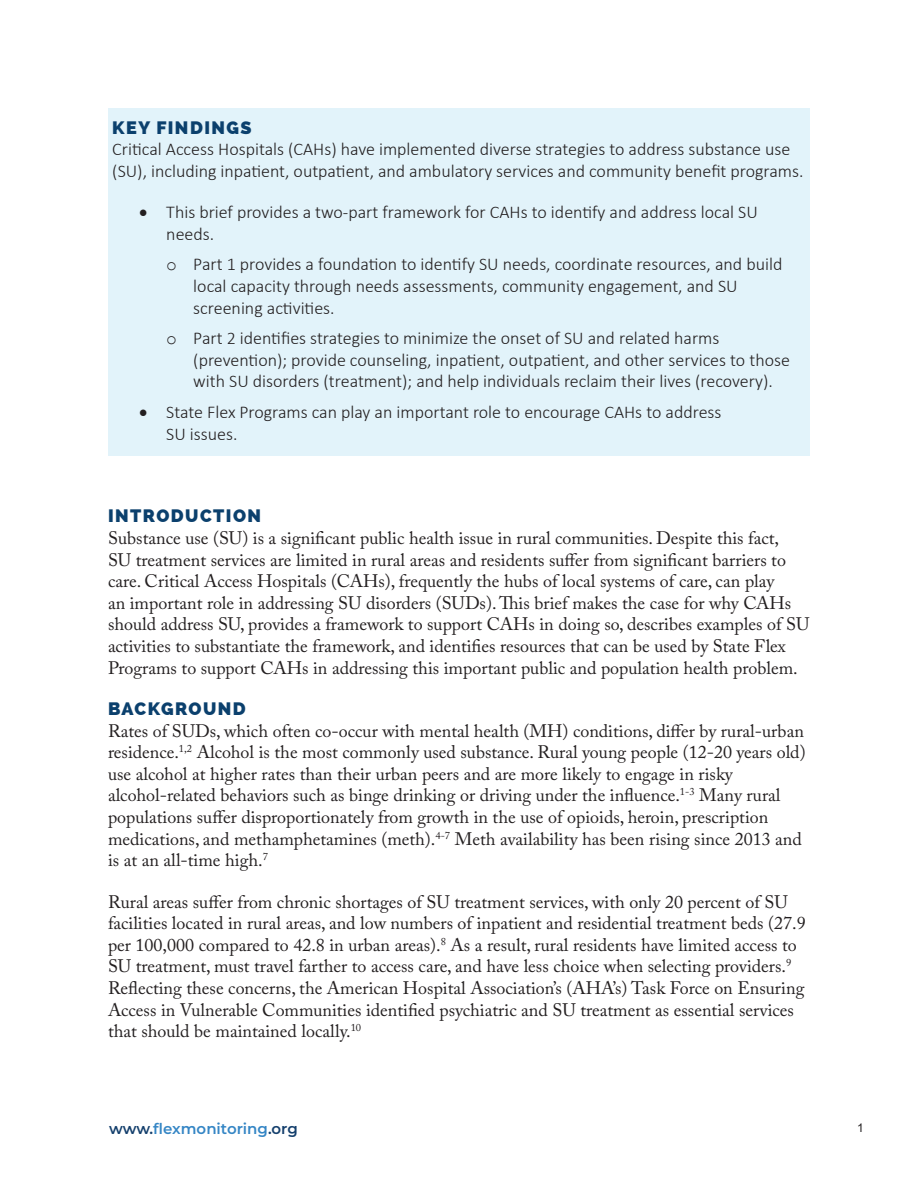
<style>
.page{position:relative;width:918px;height:1188px;background:#fff}
.page>*{position:absolute;margin:0;border:0;box-sizing:border-box;transform-origin:0 0}
.FMT_body_text{font:18px/21.6px "Adobe Caslon Pro";color:#231f20}
.FMT_body_text-2{font:300 18px/21.6px "Calibri";color:#231f20}
.t1{font:600 15px "Montserrat";color:#3586c5}
.t2{font:12px "Arial";color:#231f20}
.s1{font-family:"Raleway";font-weight:800;color:#0b406d}
.s2{font-family:"Courier New";font-weight:400}
.s3{color:#15406d}
</style>
<div class="page">
<div style="left:108px;top:108px;width:702px;height:348px;background:#e2f3fa"></div>
<p class="FMT_body_text-2" style="left:112px;top:117px;width:693px"><span class="s1">KEY FINDINGS<br></span>Critical Access Hospitals (CAHs) have implemented diverse strategies to address substance use (SU), including inpatient, outpatient, and ambulatory services and community benefit programs.</p>
<p class="FMT_body_text-2" style="left:166px;top:201px;width:593px;text-indent:-27px">• This brief provides a two-part framework for CAHs to identify and address local SU needs.</p>
<p class="FMT_body_text-2" style="left:193px;top:253px;width:591px;text-indent:-27px"><span class="s2">o</span> Part 1 provides a foundation to identify SU needs, coordinate resources, and build local capacity through needs assessments, community engagement, and SU screening activities.</p>
<p class="FMT_body_text-2" style="left:193px;top:327px;width:598px;text-indent:-27px"><span class="s2">o</span> Part 2 identifies strategies to minimize the onset of SU and related harms (prevention); provide counseling, inpatient, outpatient, and other services to those with SU disorders (treatment); and help individuals reclaim their lives (recovery).</p>
<p class="FMT_body_text-2" style="left:166px;top:401px;width:557px;text-indent:-27px">• State Flex Programs can play an important role to encourage CAHs to address<br>SU issues.</p>
<p class="FMT_body_text" style="left:108px;top:505px;width:703px"><span class="s1">INTRODUCTION<br></span>Substance use (SU) is a significant public health issue in rural communities. Despite this fact,<br>SU treatment services are limited in rural areas and residents suffer from significant barriers to care. Critical Access Hospitals (CAHs), frequently the hubs of local systems of care, can play<br>an important role in addressing SU disorders (SUDs). This brief makes the case for why CAHs should address SU, provides a framework to support CAHs in doing so, describes examples of SU activities to substantiate the framework, and identifies resources that can be used by State Flex Programs to support CAHs in addressing this important public and population health problem.</p>
<p class="FMT_body_text" style="left:108px;top:698px;width:699px"><span class="s1">BACKGROUND<br></span>Rates of SUDs, which often co-occur with mental health (MH) conditions, differ by rural-urban residence.<sup>1,2</sup> Alcohol is the most commonly used substance. Rural young people (12-20 years old) use alcohol at higher rates than their urban peers and are more likely to engage in risky alcohol-related behaviors such as binge drinking or driving under the influence.<sup>1-3</sup> Many rural populations suffer disproportionately from growth in the use of opioids, heroin, prescription medications, and methamphetamines (meth).<sup>4-7</sup> Meth availability has been rising since 2013 and is at an all-time high.<sup>7</sup></p>
<p class="FMT_body_text" style="left:108px;top:891px;width:699px">Rural areas suffer from chronic shortages of SU treatment services, with only 20 percent of SU facilities located in rural areas, and low numbers of inpatient and residential treatment beds (27.9 per 100,000 compared to 42.8 in urban areas).<sup>8</sup> As a result, rural residents have limited access to SU treatment, must travel farther to access care, and have less choice when selecting providers.<sup>9<br></sup>Reflecting these concerns, the American Hospital Association’s (AHA’s) Task Force on Ensuring Access in Vulnerable Communities identified psychiatric and SU treatment as essential services that should be maintained locally.<sup>10</sup></p>
<p class="t1" style="left:109px;top:1118px;width:190px"><span class="s3">www.</span>flexmonitoring<span class="s3">.org</span></p>
<p class="t2" style="left:857px;top:1119px;width:8px">1</p>
</div>
